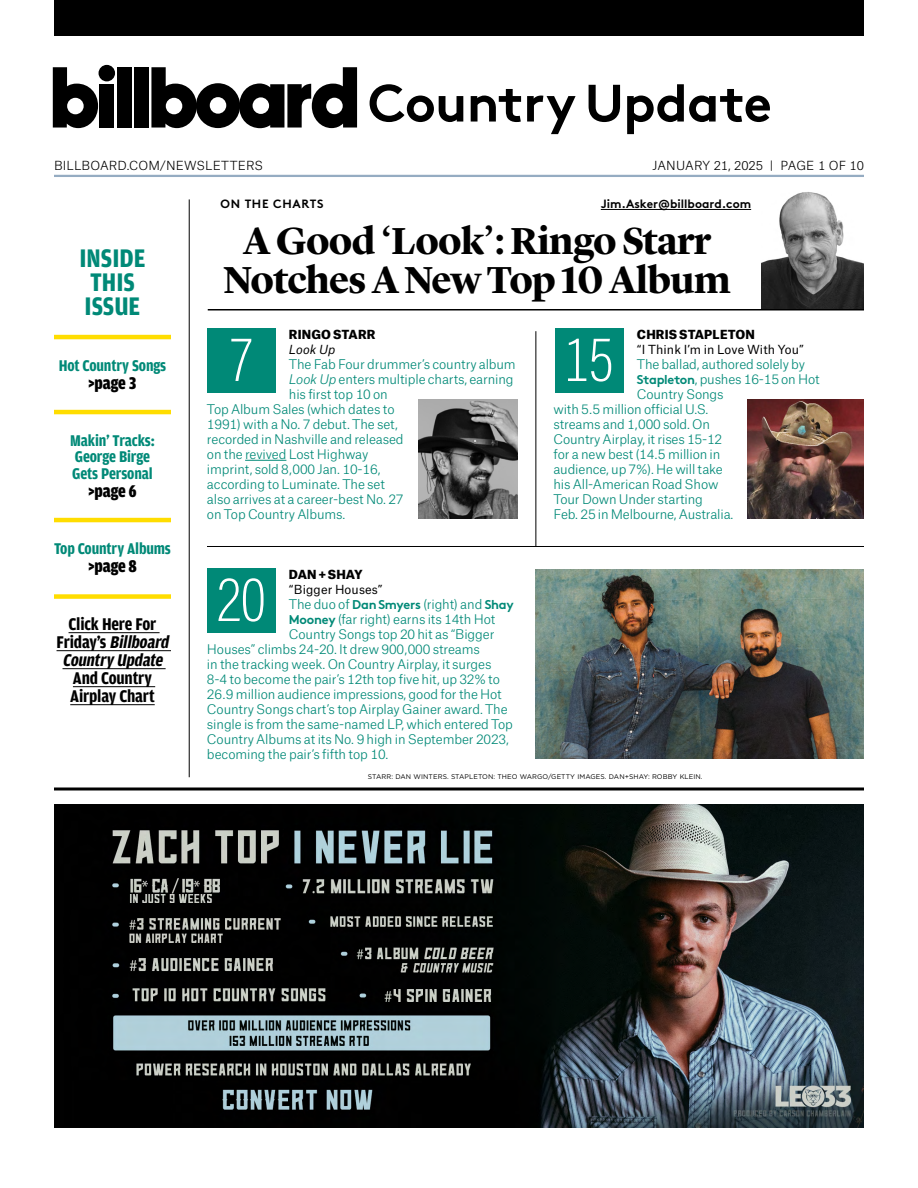
<style>
.page{position:relative;width:918px;height:1188px;background:#fff}
.page>*{position:absolute;margin:0;border:0;box-sizing:border-box;transform-origin:0 0}
.t1{font:200 63.75px "Acumin Pro Cond";color:#fff}
.t2{font:700 52.5px "Brown";letter-spacing:-.01em;color:#000}
.t3{font:700 39px/39px "Lyon Display";letter-spacing:-.015em;color:#000;text-align:center}
.t4{font:700 27px/24px "Amplitude Cond";color:#008977}
.t5{font:italic 700 18px/18px "Amplitude Cond";color:#000;text-align:center}
.t6{font:700 18px/18px "Amplitude Cond";letter-spacing:-.01em;color:#000}
.t7{font:900 18px "Amplitude Cond";letter-spacing:-.01em;color:#000}
.t8{font:700 16.5px/16.5px "Amplitude Cond";letter-spacing:-.01em;color:#008977}
.t9{font:300 12.75px "Atlas Grotesk";letter-spacing:-.01em;color:#008977}
.t10{font:300 12px "Atlas Grotesk";letter-spacing:.01em;color:#000}
.t11{font:12px "Atlas Grotesk";letter-spacing:.01em;color:#000}
.t12{font:900 12px "Atlas Grotesk";letter-spacing:.01em;color:#000}
.t13{font:700 12px "Brown";color:#000}
.t14{font:700 12px "Brown";letter-spacing:.06em;color:#000}
.t15{font:italic 12px "Atlas Grotesk";letter-spacing:.01em;color:#000}
.t16{font:6.75px "Gotham";letter-spacing:.015em;color:#000}
.s1{font-style:normal}
.s2{font-style:italic}
.s3{font-family:"Brown";font-weight:700}
</style>
<div class="page">
<hr style="left:54px;top:175px;width:810px;height:2px;background:#95acc2">
<hr style="left:189px;top:199px;width:1px;height:578px;background:#000">
<div style="left:54px;top:0;width:810px;height:36px;background:#000"></div>
<div style="left:100px;top:84px;width:14px;height:44px;background:#000"></div>
<div style="left:117px;top:67px;width:14px;height:61px;background:#000"></div>
<div style="left:134px;top:67px;width:14px;height:61px;background:#000"></div>
<div style="left:99px;top:65px;width:16px;height:16px;background:#000;border-radius:50%"></div>
<svg style="left:53px;top:67px;width:45px;height:61px"></svg>
<svg style="left:151px;top:67px;width:206px;height:61px"></svg>
<hr style="left:207px;top:546px;width:657px;height:1px;background:#000">
<hr style="left:601px;top:209px;width:150px;height:1px;background:#000">
<img style="left:761px;top:192px;width:103px;height:117px">
<hr style="left:208px;top:309px;width:656px;height:1px;background:#000">
<hr style="left:535px;top:331px;width:1px;height:216px;background:#000">
<img style="left:536px;top:569px;width:328px;height:190px">
<hr style="left:245px;top:460px;width:41px;height:1px;background:#008977">
<img style="left:747px;top:399px;width:117px;height:120px">
<img style="left:418px;top:399px;width:100px;height:120px">
<hr style="left:54px;top:788px;width:810px;height:2px;background:#000">
<div style="left:207px;top:328px;width:68px;height:65px;background:#008977"></div>
<div style="left:207px;top:568px;width:68px;height:65px;background:#008977"></div>
<div style="left:555px;top:328px;width:68px;height:65px;background:#008977"></div>
<hr style="left:54px;top:335px;width:117px;height:4px;background:#fd0">
<hr style="left:54px;top:410px;width:117px;height:4px;background:#fd0">
<hr style="left:54px;top:518px;width:117px;height:4px;background:#fd0">
<div style="left:54px;top:594px;width:117px;height:5px;background:#fd0"></div>
<hr style="left:69px;top:632px;width:91px;height:1px;background:#000">
<hr style="left:57px;top:650px;width:114px;height:1px;background:#000">
<hr style="left:63px;top:668px;width:103px;height:1px;background:#000">
<hr style="left:73px;top:686px;width:82px;height:1px;background:#000">
<hr style="left:70px;top:704px;width:85px;height:1px;background:#000">
<img style="left:54px;top:804px;width:810px;height:324px">
<h2 class="t2" style="left:368px;top:61px;width:405px">Country Update</h2>
<p class="t10" style="left:54px;top:156px;width:211px">BILLBOARD.COM/NEWSLETTERS</p>
<p class="t10" style="left:652px;top:156px;width:213px">JANUARY 21, 2025 | PAGE 1 OF 10</p>
<h3 class="t4" style="left:79px;top:247px;width:68px">INSIDE<br>THIS<br>ISSUE</h3>
<p class="t8" style="left:59px;top:357px;width:109px">Hot Country Songs</p>
<h3 class="t7" style="left:89px;top:373px;width:49px">&gt;page 3</h3>
<p class="t8" style="left:70px;top:432px;width:86px">Makin’ Tracks:<br>George Birge<br>Gets Personal</p>
<h3 class="t7" style="left:89px;top:481px;width:49px">&gt;page 6</h3>
<p class="t8" style="left:54px;top:540px;width:119px">Top Country Albums</p>
<h3 class="t7" style="left:89px;top:556px;width:49px">&gt;page 8</h3>
<h3 class="t5" style="left:57px;top:616px;width:117px"><span class="s1">Click Here For<br>F r i d ay ’ s</span> Billboard<br>Country Update</h3>
<h3 class="t6" style="left:70px;top:670px;width:86px">And Country<br>Airplay Chart</h3>
<p class="t14" style="left:221px;top:194px;width:105px">ON THE CHARTS</p>
<p class="t13" style="left:601px;top:194px;width:152px">Jim.Asker@billboard.com</p>
<h3 class="t3" style="left:223px;top:219px;width:509px">A Good ‘Look’: Ringo Starr<br>Notches A New Top 10 Album</h3>
<h1 class="t1" style="left:228px;top:318px;width:28px">7</h1>
<p class="t12" style="left:289px;top:324px;width:88px">RINGO STARR</p>
<p class="t15" style="left:289px;top:340px;width:48px">Look Up</p>
<p class="t9" style="left:289px;top:354px;width:228px">The Fab Four drummer’s country album</p>
<p class="t9" style="left:289px;top:369px;width:226px"><span class="s2">Look Up</span> enters multiple charts, earning</p>
<p class="t9" style="left:289px;top:384px;width:100px">his first top 10 on</p>
<p class="t9" style="left:207px;top:399px;width:189px">Top Album Sales (which dates to</p>
<p class="t9" style="left:207px;top:414px;width:192px">1991) with a No. 7 debut. The set,</p>
<p class="t9" style="left:207px;top:429px;width:198px">recorded in Nashville and released</p>
<p class="t9" style="left:207px;top:444px;width:163px">on the revived Lost Highway</p>
<p class="t9" style="left:207px;top:459px;width:175px">imprint, sold 8,000 Jan. 10-16,</p>
<p class="t9" style="left:207px;top:474px;width:180px">according to Luminate. The set</p>
<p class="t9" style="left:207px;top:489px;width:198px">also arrives at a career-best No. 27</p>
<p class="t9" style="left:207px;top:504px;width:140px">on Top Country Albums.</p>
<p class="t12" style="left:637px;top:324px;width:119px">CHRIS STAPLETON</p>
<p class="t11" style="left:637px;top:340px;width:169px">“I Think I’m in Love With You”</p>
<p class="t9" style="left:637px;top:354px;width:170px">The ballad, authored solely by</p>
<p class="t9" style="left:637px;top:369px;width:184px"><span class="s3">Stapleton</span>, pushes 16-15 on Hot</p>
<p class="t9" style="left:637px;top:384px;width:88px">Country Songs</p>
<p class="t9" style="left:554px;top:399px;width:156px">with 5.5 million official U.S.</p>
<p class="t9" style="left:554px;top:414px;width:158px">streams and 1,000 sold. On</p>
<p class="t9" style="left:554px;top:429px;width:170px">Country Airplay, it rises 15-12</p>
<p class="t9" style="left:554px;top:444px;width:168px">for a new best (14.5 million in</p>
<p class="t9" style="left:554px;top:459px;width:171px">audience, up 7%). He will take</p>
<p class="t9" style="left:554px;top:474px;width:166px">his All-American Road Show</p>
<p class="t9" style="left:554px;top:489px;width:151px">Tour Down Under starting</p>
<p class="t9" style="left:554px;top:504px;width:182px">Feb. 25 in Melbourne, Australia.</p>
<h1 class="t1" style="left:564px;top:318px;width:52px">15</h1>
<p class="t12" style="left:289px;top:564px;width:75px">DAN + SHAY</p>
<p class="t11" style="left:289px;top:580px;width:95px">“Bigger Houses”</p>
<p class="t9" style="left:289px;top:594px;width:226px">The duo of <span class="s3">Dan Smyers</span> (right) and <span class="s3">Shay</span></p>
<p class="t9" style="left:289px;top:609px;width:208px"><span class="s3">Mooney</span> (far right) earns its 14th Hot</p>
<p class="t9" style="left:289px;top:624px;width:207px">Country Songs top 20 hit as “Bigger</p>
<p class="t9" style="left:207px;top:639px;width:274px">Houses” climbs 24-20. It drew 900,000 streams</p>
<p class="t9" style="left:207px;top:654px;width:286px">in the tracking week. On Country Airplay, it surges</p>
<p class="t9" style="left:207px;top:669px;width:295px">8-4 to become the pair’s 12th top five hit, up 32% to</p>
<p class="t9" style="left:207px;top:684px;width:296px">26.9 million audience impressions, good for the Hot</p>
<p class="t9" style="left:207px;top:699px;width:302px">Country Songs chart’s top Airplay Gainer award. The</p>
<p class="t9" style="left:207px;top:714px;width:308px">single is from the same-named LP, which entered Top</p>
<p class="t9" style="left:207px;top:729px;width:303px">Country Albums at its No. 9 high in September 2023,</p>
<p class="t9" style="left:207px;top:744px;width:183px">becoming the pair’s fifth top 10.</p>
<h1 class="t1" style="left:216px;top:558px;width:52px">20</h1>
<p class="t16" style="left:368px;top:772px;width:336px">STARR: DAN WINTERS. STAPLETON: THEO WARGO/GETTY IMAGES. DAN+SHAY: ROBBY KLEIN.</p>
</div>
